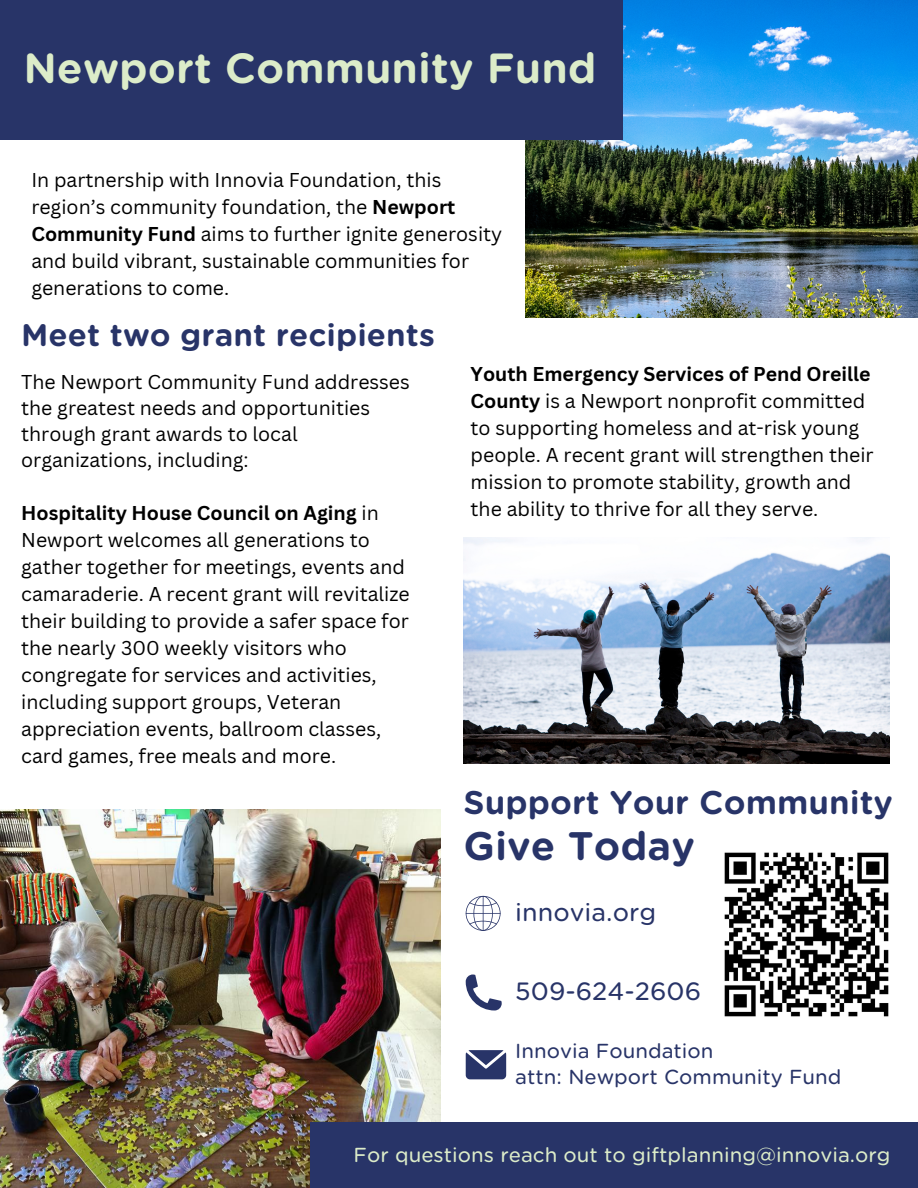
<style>
.page{position:relative;width:918px;height:1188px;background:#fff}
.page>*{position:absolute;margin:0;border:0;box-sizing:border-box;transform-origin:0 0}
.t1{font:700 40.5px "Gotham Rnd S Sm";color:#dcecc9}
.t2{font:700 38.25px "Gotham Rnd S Sm";color:#283468}
.t3{font:700 31.5px "Gotham Rnd S Sm";color:#283468}
.t4{font:700 30px "Gotham Rnd S Sm";color:#283468}
.t5{font:24px "Gotham Rnd S Sm";color:#283468}
.t6{font:19.5px/27px "Canva Sans";color:#000}
.t7{font:19.5px "Gotham Rnd S Sm";color:#dcecc9}
.t8{font:19.5px "Gotham Rnd S Sm";color:#283468}
.s1{font-weight:700}
</style>
<div class="page">
<img style="left:525px;top:0;width:393px;height:318px">
<div style="left:0;top:0;width:623px;height:140px;background:#283468"></div>
<img style="left:0;top:810px;width:440px;height:378px">
<div style="left:310px;top:1123px;width:608px;height:65px;background:#283468"></div>
<svg style="left:466px;top:896px;width:35px;height:35px"></svg>
<hr style="left:466px;top:913px;width:35px;height:1px;background:#283468">
<svg style="left:466px;top:975px;width:36px;height:36px"></svg>
<svg style="left:466px;top:1050px;width:40px;height:29px"></svg>
<img style="left:724px;top:852px;width:165px;height:165px">
<img style="left:464px;top:538px;width:426px;height:226px">
<p class="t1" style="left:23px;top:44px;width:575px">Newport Community Fund</p>
<p class="t6" style="left:31px;top:166px;width:472px">In partnership with Innovia Foundation, this region’s community foundation, the <span class="s1">Newport Community Fund</span> aims to further ignite generosity and build vibrant, sustainable communities for generations to come.</p>
<p class="t4" style="left:21px;top:317px;width:415px">Meet two grant recipients</p>
<p class="t6" style="left:21px;top:369px;width:390px;line-height:25.8px">The Newport Community Fund addresses the greatest needs and opportunities through grant awards to local organizations, including:</p>
<p class="t6" style="left:21px;top:499px;width:390px"><span class="s1">Hospitality House Council on Aging</span> in Newport welcomes all generations to gather together for meetings, events and camaraderie. A recent grant will revitalize their building to provide a safer space for the nearly 300 weekly visitors who congregate for services and activities, including support groups, Veteran appreciation events, ballroom classes, card games, free meals and more.</p>
<p class="t6" style="left:471px;top:360px;width:405px"><span class="s1">Youth Emergency Services of Pend Oreille County</span> is a Newport nonprofit committed to supporting homeless and at-risk young people. A recent grant will strengthen their mission to promote stability, growth and the ability to thrive for all they serve.</p>
<p class="t3" style="left:464px;top:784px;width:431px">Support Your Community</p>
<p class="t2" style="left:464px;top:823px;width:233px">Give Today</p>
<p class="t5" style="left:515px;top:898px;width:142px">innovia.org</p>
<p class="t5" style="left:515px;top:977px;width:187px">509-624-2606</p>
<p class="t8" style="left:515px;top:1039px;width:200px">Innovia Foundation</p>
<p class="t8" style="left:515px;top:1065px;width:328px">attn: Newport Community Fund</p>
<p class="t7" style="left:354px;top:1143px;width:539px">For questions reach out to giftplanning@innovia.org</p>
</div>
